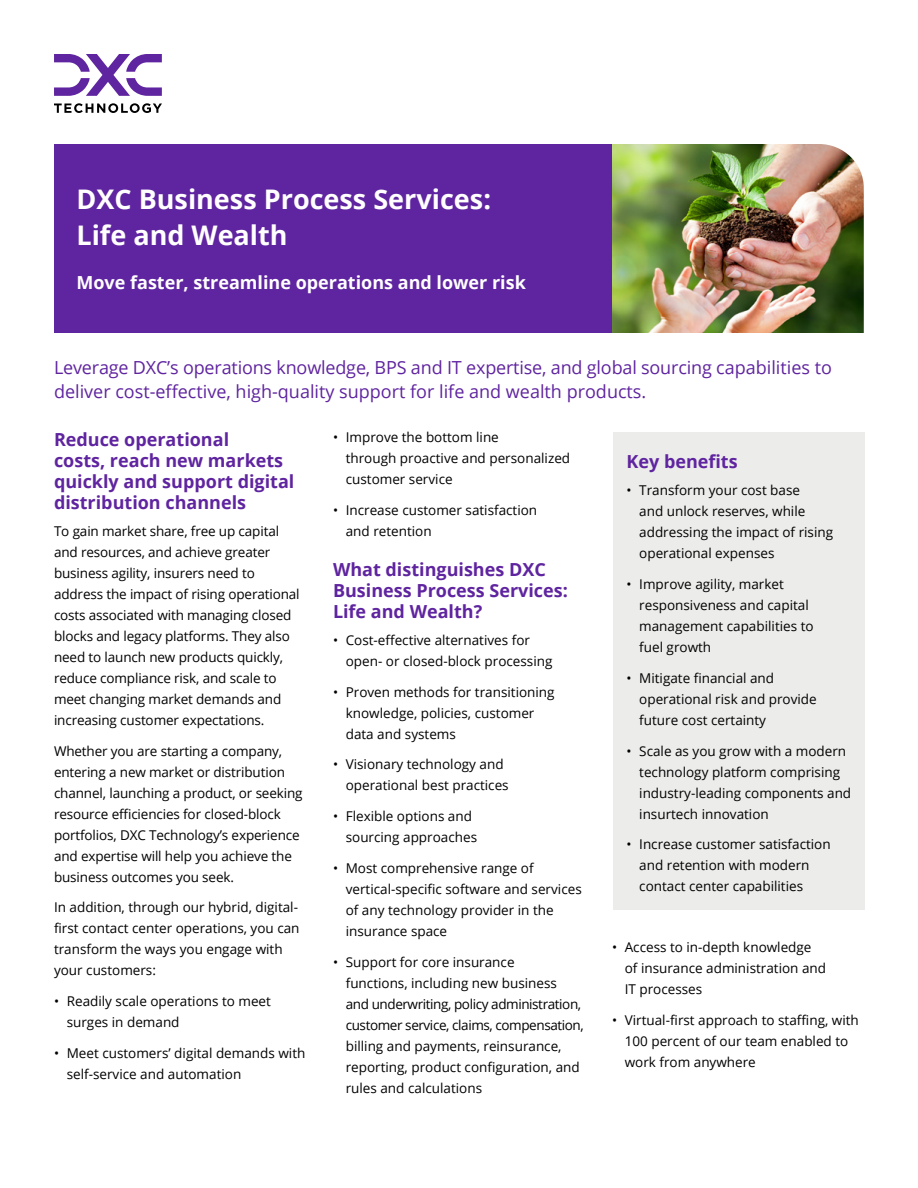
<style>
.page{position:relative;width:918px;height:1188px;background:#fff}
.page>*{position:absolute;margin:0;border:0;box-sizing:border-box;transform-origin:0 0}
.t1{font:700 27px/36px "Open Sans";color:#fff}
.t2{font:700 18px/21px "Open Sans";color:#5f249f}
.t3{font:18px/24px "Open Sans";color:#5f249f}
.t4{font:700 18px "Open Sans";color:#fff}
.t5{font:13.5px/21px "Open Sans";color:#000}
</style>
<div class="page">
<svg style="left:54px;top:103px;width:108px;height:10px"></svg>
<svg style="left:54px;top:54px;width:108px;height:42px"></svg>
<img style="left:612px;top:144px;width:252px;height:189px">
<div style="left:54px;top:144px;width:558px;height:189px;background:#5f249f"></div>
<div style="left:613px;top:432px;width:252px;height:477px;background:#ececeb"></div>
<h1 class="t1" style="left:76px;top:181px;width:416px">DXC Business Process Services:<br>Life and Wealth</h1>
<h2 class="t4" style="left:76px;top:269px;width:451px">Move faster, streamline operations and lower risk</h2>
<h2 class="t3" style="left:54px;top:355px;width:779px">Leverage DXC’s operations knowledge, BPS and IT expertise, and global sourcing capabilities to deliver cost-effective, high-quality support for life and wealth products.</h2>
<h2 class="t2" style="left:54px;top:428px;width:242px">Reduce operational<br>costs, reach new markets quickly and support digital distribution channels</h2>
<p class="t5" style="left:54px;top:520px;width:247px">To gain market share, free up capital and resources, and achieve greater business agility, insurers need to address the impact of rising operational costs associated with managing closed blocks and legacy platforms. They also need to launch new products quickly, reduce compliance risk, and scale to meet changing market demands and increasing customer expectations.</p>
<p class="t5" style="left:54px;top:740px;width:250px">Whether you are starting a company, entering a new market or distribution channel, launching a product, or seeking resource efficiencies for closed-block portfolios, DXC Technology’s experience and expertise will help you achieve the business outcomes you seek.</p>
<p class="t5" style="left:54px;top:897px;width:247px">In addition, through our hybrid, digital&shy;first contact center operations, you can transform the ways you engage with your customers:</p>
<p class="t5" style="left:67px;top:990px;width:206px;text-indent:-13px">• Readily scale operations to meet surges in demand</p>
<p class="t5" style="left:67px;top:1042px;width:240px;text-indent:-13px">• Meet customers’ digital demands with self-service and automation</p>
<p class="t5" style="left:346px;top:427px;width:226px;text-indent:-13px">• Improve the bottom line<br>through proactive and personalized customer service</p>
<p class="t5" style="left:346px;top:499px;width:193px;text-indent:-13px">• Increase customer satisfaction and retention</p>
<h2 class="t2" style="left:333px;top:558px;width:236px">What distinguishes DXC<br>Business Process Services:<br>Life and Wealth?</h2>
<p class="t5" style="left:346px;top:629px;width:208px;text-indent:-13px">• Cost-effective alternatives for open- or closed-block processing</p>
<p class="t5" style="left:346px;top:681px;width:210px;text-indent:-13px">• Proven methods for transitioning knowledge, policies, customer data and systems</p>
<p class="t5" style="left:346px;top:754px;width:164px;text-indent:-13px">• Visionary technology and operational best practices</p>
<p class="t5" style="left:346px;top:805px;width:133px;text-indent:-13px">• Flexible options and sourcing approaches</p>
<p class="t5" style="left:346px;top:857px;width:238px;text-indent:-13px">• Most comprehensive range of vertical-specific software and services of any technology provider in the insurance space</p>
<p class="t5" style="left:346px;top:951px;width:240px;text-indent:-13px">• Support for core insurance<br>functions, including new business<br>and underwriting, policy administration, customer service, claims, compensation, billing and payments, reinsurance, reporting, product configuration, and rules and calculations</p>
<h2 class="t2" style="left:626px;top:451px;width:113px">Key benefits</h2>
<p class="t5" style="left:639px;top:480px;width:195px;text-indent:-13px">• Transform your cost base<br>and unlock reserves, while addressing the impact of rising operational expenses</p>
<p class="t5" style="left:639px;top:573px;width:176px;text-indent:-13px">• Improve agility, market responsiveness and capital management capabilities to fuel growth</p>
<p class="t5" style="left:639px;top:667px;width:179px;text-indent:-13px">• Mitigate financial and operational risk and provide future cost certainty</p>
<p class="t5" style="left:639px;top:740px;width:214px;text-indent:-13px">• Scale as you grow with a modern technology platform comprising industry-leading components and insurtech innovation</p>
<p class="t5" style="left:639px;top:834px;width:193px;text-indent:-13px">• Increase customer satisfaction and retention with modern contact center capabilities</p>
<p class="t5" style="left:625px;top:937px;width:203px;text-indent:-13px">• Access to in-depth knowledge of insurance administration and<br>IT processes</p>
<p class="t5" style="left:625px;top:1009px;width:236px;text-indent:-13px">• Virtual-first approach to staffing, with<br>100 percent of our team enabled to work from anywhere</p>
</div>
